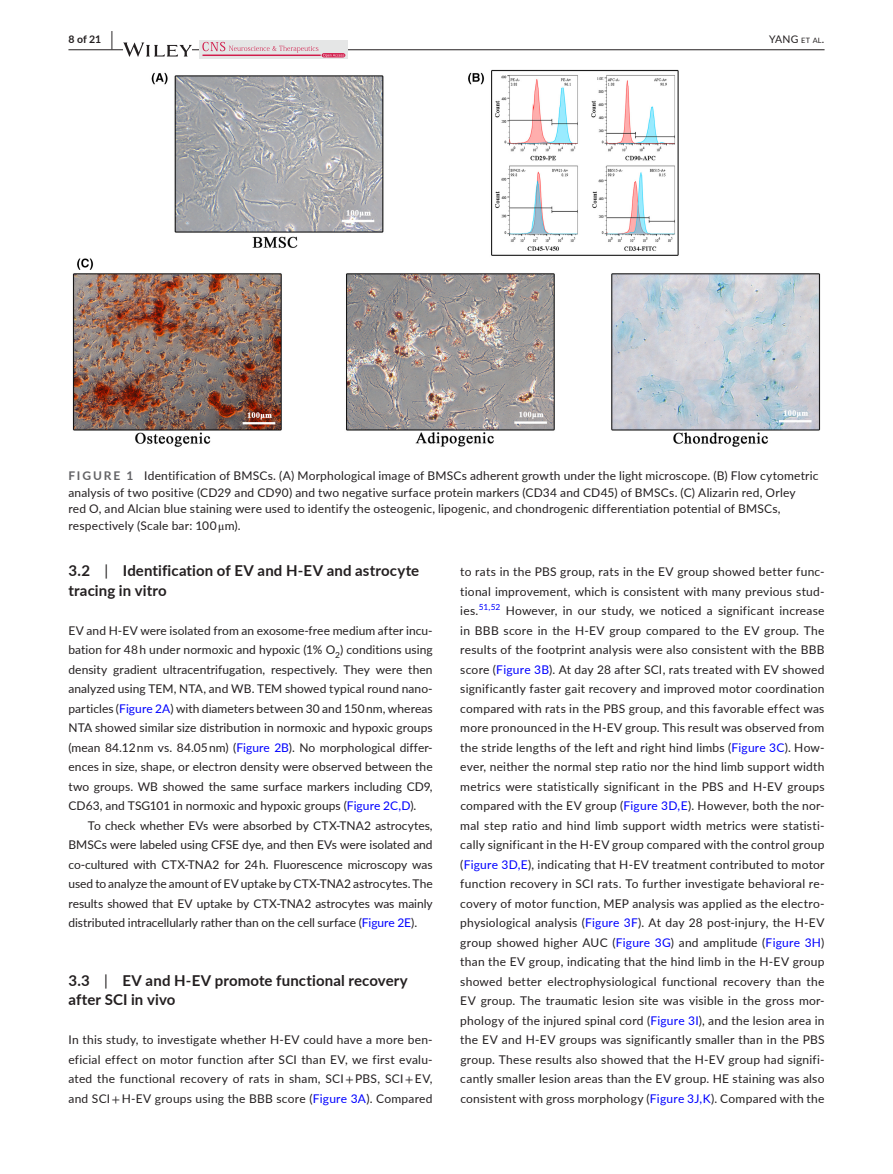
<style>
.page{position:relative;width:893px;height:1174px;background:#fff}
.page>*{position:absolute;margin:0;border:0;box-sizing:border-box;transform-origin:0 0}
.t1{font:700 15px/19.5px "Lato";letter-spacing:.01em;color:#231f20}
.t2{font:12px/19.5px "Lato";letter-spacing:.015em;color:#231f20;text-align:justify}
.t3{font:10.5px "Lato";color:#231f20}
.t4{font:700 10.5px "Lato";color:#231f20}
.t5{font:8.4px "Lato";color:#00f}
.s1{font-size:19.5px}
.s2{font-size:7.35px}
.s3{font-weight:700;color:#636366}
.s4{font-family:"STIX"}
.s5{font-weight:400}
.s6{color:#00f}
</style>
<div class="page">
<hr style="left:68px;top:49px;width:756px;height:1px;background:#231f20">
<svg style="left:123px;top:42px;width:69px;height:15px"></svg>
<div style="left:200px;top:40px;width:148px;height:19px;background:#e5e6e6"></div>
<hr style="left:322px;top:53px;width:23px;height:4px;background:#d42d58;border-radius:2px">
<svg style="left:202px;top:42px;width:142px;height:15px"></svg>
<img style="left:72px;top:69px;width:749px;height:378px">
<p class="t4" style="left:68px;top:31px;width:46px">8 of 21 <span class="s1">|</span></p>
<p class="t3" style="left:769px;top:31px;width:57px">YANG <span class="s2">et al</span>.</p>
<p class="t2" style="left:68px;top:467px;width:752px;line-height:16.5px;text-align:left"><span class="s3">FIGURE 1</span> Identification of BMSCs. (A) Morphological image of BMSCs adherent growth under the light microscope. (B) Flow cytometric analysis of two positive (CD29 and CD90) and two negative surface protein markers (CD34 and CD45) of BMSCs. (C) Alizarin red, Orley<br>red O, and Alcian blue staining were used to identify the osteogenic, lipogenic, and chondrogenic differentiation potential of BMSCs, respectively (Scale bar: 100 <span class="s4">μ</span>m).</p>
<p class="t1" style="left:68px;top:560px;width:352px">3.2 <span class="s5">|</span> Identification of EV and H-EV and astrocyte tracing in vitro</p>
<p class="t2" style="left:68px;top:620px;width:366px">EV and H-EV were isolated from an exosome-free medium after incu&shy;bation for 48 h under normoxic and hypoxic (1% O<sub>2</sub>) conditions using density gradient ultracentrifugation, respectively. They were then analyzed using TEM, NTA, and WB. TEM showed typical round nano&shy;particles (<span class="s6">Figure 2A</span>) with diameters between 30 and 150 nm, whereas NTA showed similar size distribution in normoxic and hypoxic groups (mean 84.12 nm vs. 84.05 nm) (<span class="s6">Figure 2B</span>). No morphological differ&shy;ences in size, shape, or electron density were observed between the two groups. WB showed the same surface markers including CD9, CD63, and TSG101 in normoxic and hypoxic groups (<span class="s6">Figure 2C,D</span>).</p>
<p class="t2" style="left:69px;top:815px;width:366px;text-indent:19px">To check whether EVs were absorbed by CTX-TNA2 astrocytes, BMSCs were labeled using CFSE dye, and then EVs were isolated and co-cultured with CTX-TNA2 for 24 h. Fluorescence microscopy was used to analyze the amount of EV uptake by CTX-TNA2 astrocytes. The results showed that EV uptake by CTX-TNA2 astrocytes was mainly distributed intracellularly rather than on the cell surface (<span class="s6">Figure 2E</span>).</p>
<p class="t1" style="left:68px;top:970px;width:341px">3.3 <span class="s5">|</span> EV and H-EV promote functional recovery after SCI in vivo</p>
<p class="t2" style="left:68px;top:1029px;width:366px">In this study, to investigate whether H-EV could have a more ben&shy;eficial effect on motor function after SCI than EV, we first evalu&shy;ated the functional recovery of rats in sham, SCI <span class="s4">+</span> PBS, SCI <span class="s4">+</span> EV, and SCI <span class="s4">+</span> H-EV groups using the BBB score (<span class="s6">Figure 3A</span>). Compared</p>
<p class="t2" style="left:460px;top:561px;width:366px">to rats in the PBS group, rats in the EV group showed better func&shy;tional improvement, which is consistent with many previous stud&shy;ies.</p>
<p class="t5" style="left:479px;top:601px;width:23px">51,52</p>
<p class="t2" style="left:460px;top:600px;width:366px;text-indent:45px">However, in our study, we noticed a significant increase in BBB score in the H-EV group compared to the EV group. The results of the footprint analysis were also consistent with the BBB score (<span class="s6">Figure 3B</span>). At day 28 after SCI, rats treated with EV showed significantly faster gait recovery and improved motor coordination compared with rats in the PBS group, and this favorable effect was more pronounced in the H-EV group. This result was observed from the stride lengths of the left and right hind limbs (<span class="s6">Figure 3C</span>). How&shy;ever, neither the normal step ratio nor the hind limb support width metrics were statistically significant in the PBS and H-EV groups compared with the EV group (<span class="s6">Figure 3D,E</span>). However, both the nor&shy;mal step ratio and hind limb support width metrics were statisti&shy;cally significant in the H-EV group compared with the control group (<span class="s6">Figure 3D,E</span>), indicating that H-EV treatment contributed to motor function recovery in SCI rats. To further investigate behavioral re&shy;covery of motor function, MEP analysis was applied as the electro&shy;physiological analysis (<span class="s6">Figure 3F</span>). At day 28 post-injury, the H-EV group showed higher AUC (<span class="s6">Figure 3G</span>) and amplitude (<span class="s6">Figure 3H</span>) than the EV group, indicating that the hind limb in the H-EV group showed better electrophysiological functional recovery than the EV group. The traumatic lesion site was visible in the gross mor&shy;phology of the injured spinal cord (<span class="s6">Figure 3I</span>), and the lesion area in the EV and H-EV groups was significantly smaller than in the PBS group. These results also showed that the H-EV group had signifi&shy;cantly smaller lesion areas than the EV group. HE staining was also consistent with gross morphology (<span class="s6">Figure 3J,K</span>). Compared with the</p>
</div>
